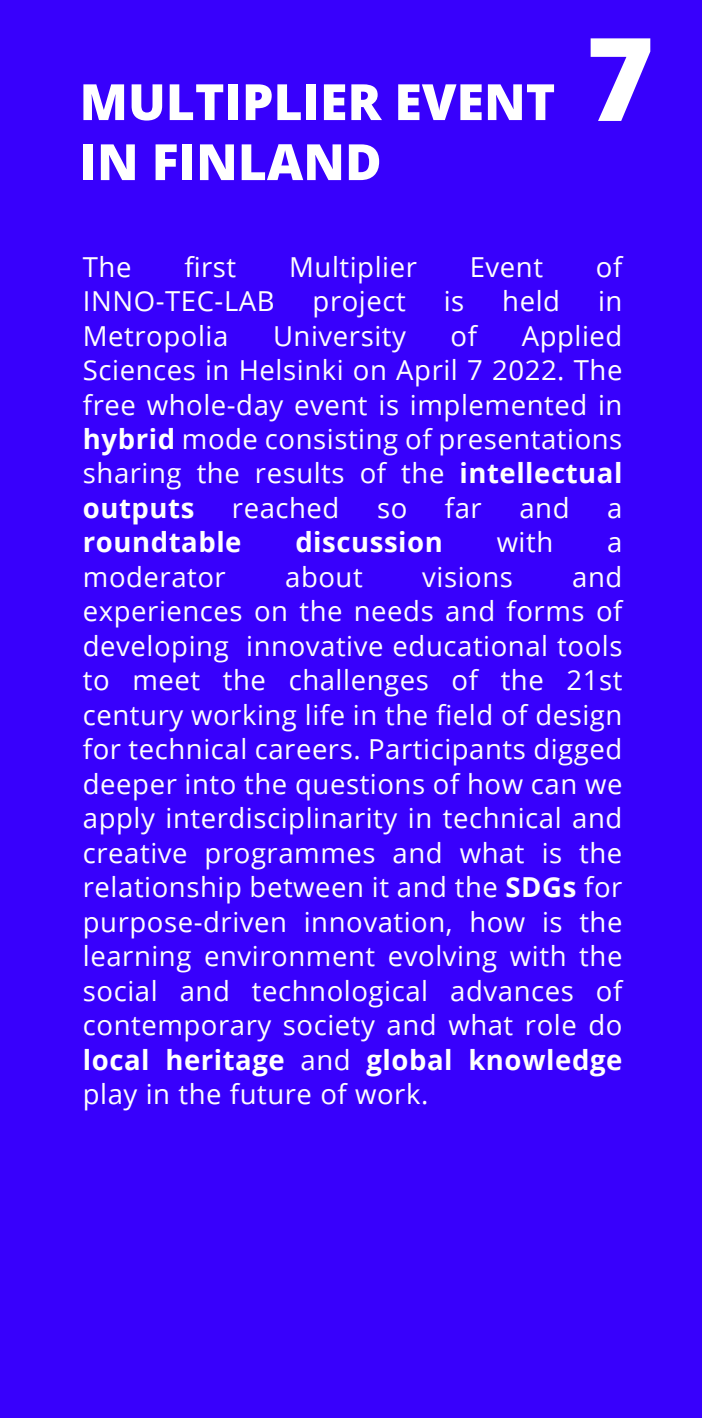
<style>
.page{position:relative;width:702px;height:1418px;background:#fff}
.page>*{position:absolute;margin:0;border:0;box-sizing:border-box;transform-origin:0 0}
.t1{font:800 115.75px "Open Sans";color:#fff}
.t2{font:800 50px "Open Sans";color:#fff}
.t3{font:27.5px/34.5px "Open Sans";letter-spacing:.02em;color:#fff;text-align:justify}
.t4{font:700 27.5px "Open Sans";letter-spacing:.02em;color:#fff}
.s1{font-weight:700}
</style>
<div class="page">
<div style="left:0;top:0;width:701px;height:1417px;background:#3800fc"></div>
<h2 class="t2" style="left:80px;top:64px;width:477px">MULTIPLIER EVENT</h2>
<h2 class="t2" style="left:80px;top:124px;width:303px">IN FINLAND</h2>
<h1 class="t1" style="left:586px;top:-9px;width:69px">7</h1>
<p class="t3" style="left:83px;top:249px;width:50px">The</p>
<p class="t3" style="left:184px;top:249px;width:53px">first</p>
<p class="t3" style="left:289px;top:249px;width:129px">Multiplier</p>
<p class="t3" style="left:470px;top:249px;width:75px">Event</p>
<p class="t3" style="left:596px;top:249px;width:28px">of</p>
<p class="t3" style="left:83px;top:283px;width:193px">INNO-TEC-LAB</p>
<p class="t3" style="left:312px;top:283px;width:95px">project</p>
<p class="t3" style="left:443px;top:283px;width:22px">is</p>
<p class="t3" style="left:502px;top:283px;width:59px">held</p>
<p class="t3" style="left:598px;top:283px;width:26px">in</p>
<p class="t3" style="left:83px;top:317px;width:147px">Metropolia</p>
<p class="t3" style="left:273px;top:317px;width:134px">University</p>
<p class="t3" style="left:450px;top:317px;width:28px">of</p>
<p class="t3" style="left:83px;top:317px;width:541px;text-indent:439px">Applied Sciences in Helsinki on April 7 2022. The free whole-day event is implemented in <span class="s1">hybrid</span> mode consisting of presentations sharing the results of the <span class="s1">intellectual outputs</span></p>
<p class="t3" style="left:232px;top:490px;width:109px">reached</p>
<p class="t3" style="left:377px;top:490px;width:32px">so</p>
<p class="t3" style="left:445px;top:490px;width:38px">far</p>
<p class="t3" style="left:519px;top:490px;width:52px">and</p>
<p class="t3" style="left:607px;top:490px;width:17px">a</p>
<p class="t4" style="left:83px;top:523px;width:160px">roundtable</p>
<p class="t4" style="left:295px;top:523px;width:149px">discussion</p>
<p class="t3" style="left:496px;top:524px;width:58px">with</p>
<p class="t3" style="left:607px;top:524px;width:17px">a</p>
<p class="t3" style="left:83px;top:559px;width:144px">moderator</p>
<p class="t3" style="left:285px;top:559px;width:79px">about</p>
<p class="t3" style="left:422px;top:559px;width:92px">visions</p>
<p class="t3" style="left:83px;top:559px;width:541px;text-indent:489px">and experiences on the needs and forms of developing innovative educational tools to meet the challenges of the 21st century working life in the field of design for technical careers. Participants digged deeper into the questions of how can we apply interdisciplinarity in technical and creative programmes and what is the relationship between it and the <span class="s1">SDGs</span> for purpose-driven innovation, how is the learning environment evolving with the social and technological advances of contemporary society and what role do <span class="s1">local heritage</span> and <span class="s1">global knowledge </span>play in the future of work.</p>
</div>
